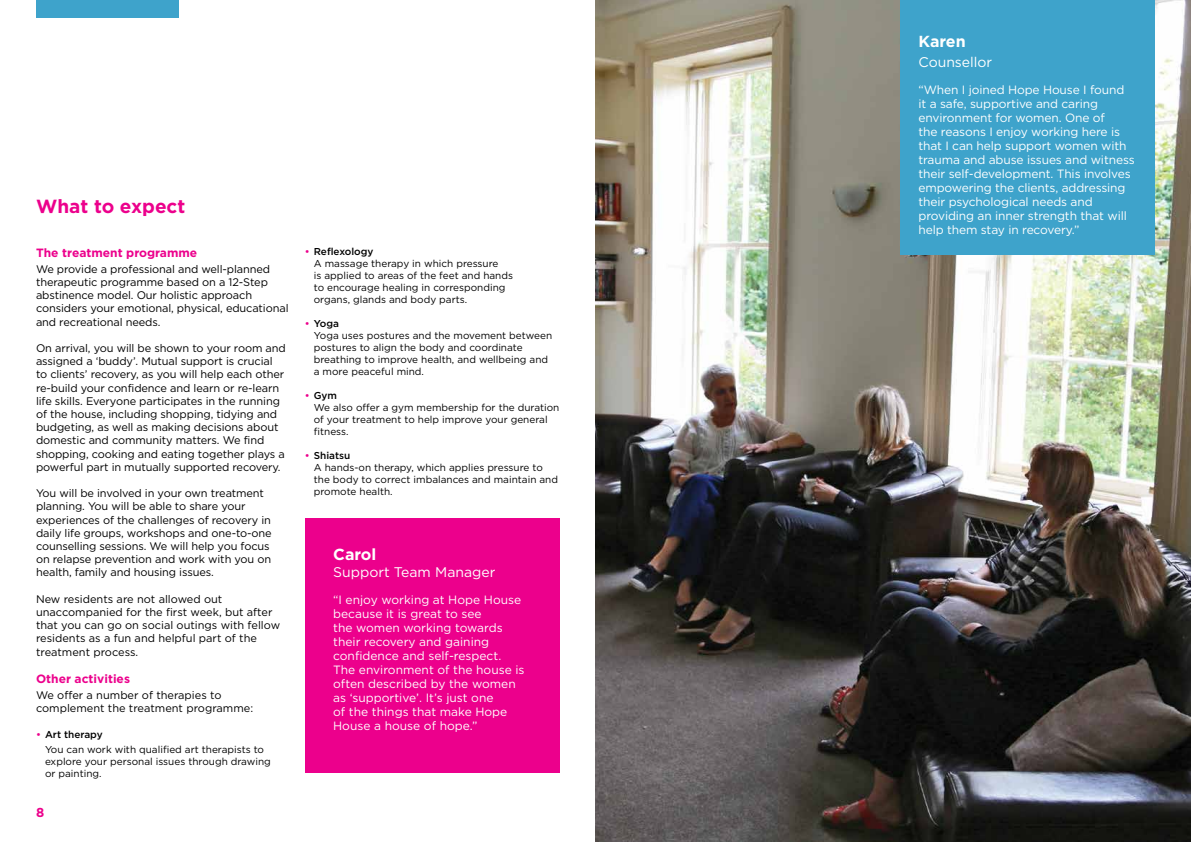
<style>
.page{position:relative;width:1191px;height:842px;background:#fff}
.page>*{position:absolute;margin:0;border:0;box-sizing:border-box;transform-origin:0 0}
.t1{font:700 19px "Gotham HTF";color:#ec008c}
.t2{font:700 16px "Gotham HTF";color:#fff}
.t3{font:14px "Gotham HTF";color:#fff}
.t4{font:700 13px "Gotham HTF";color:#ec008c}
.t5{font:12px/14px "Gotham HTF";letter-spacing:-.01em;color:#fff}
.t6{font:700 12px "Gotham HTF";color:#ec008c}
.t7{font:11px/13.2px "Gotham HTF";letter-spacing:-.01em;color:#000}
.t8{font:10px/12px "Gotham HTF";color:#000}
.s1{font-weight:500;color:#ec008c}
.s2{font-weight:500}
</style>
<div class="page">
<img style="left:595px;top:0;width:596px;height:842px">
<div style="left:36px;top:0;width:142px;height:17px;background:#3ea3cb"></div>
<div style="left:900px;top:0;width:255px;height:255px;background:#3ea3cb"></div>
<div style="left:305px;top:518px;width:254px;height:255px;background:#ec008c"></div>
<h1 class="t1" style="left:36px;top:195px;width:151px">What to expect</h1>
<p class="t6" style="left:36px;top:246px;width:163px">The treatment programme</p>
<p class="t7" style="left:36px;top:262px;width:254px">We provide a professional and well-planned therapeutic programme based on a 12-Step abstinence model. Our holistic approach considers your emotional, physical, educational and recreational needs.</p>
<p class="t7" style="left:36px;top:341px;width:251px">On arrival, you will be shown to your room and assigned a ‘buddy’. Mutual support is crucial to clients’ recovery, as you will help each other re-build your confidence and learn or re-learn life skills. Everyone participates in the running of the house, including shopping, tidying and budgeting, as well as making decisions about domestic and community matters. We find shopping, cooking and eating together plays a powerful part in mutually supported recovery.</p>
<p class="t7" style="left:36px;top:486px;width:237px">You will be involved in your own treatment planning. You will be able to share your experiences of the challenges of recovery in daily life groups, workshops and one-to-one counselling sessions. We will help you focus on relapse prevention and work with you on health, family and housing issues.</p>
<p class="t7" style="left:36px;top:592px;width:246px">New residents are not allowed out unaccompanied for the first week, but after that you can go on social outings with fellow residents as a fun and helpful part of the treatment process.</p>
<p class="t6" style="left:36px;top:672px;width:95px">Other activities</p>
<p class="t7" style="left:36px;top:689px;width:219px">We offer a number of therapies to complement the treatment programme:</p>
<p class="t8" style="left:45px;top:727px;width:220px;line-height:14.8px;text-indent:-9px"><span class="s1">•</span> <span class="s2">Art therapy<br></span>You can work with qualified art therapists to</p>
<p class="t8" style="left:45px;top:755px;width:227px">explore your personal issues through drawing or painting.</p>
<p class="t4" style="left:36px;top:805px;width:10px">8</p>
<p class="t8" style="left:314px;top:245px;width:201px;text-indent:-9px"><span class="s1">•</span> <span class="s2">Reflexology<br></span>A massage therapy in which pressure<br>is applied to areas of the feet and hands to encourage healing in corresponding organs, glands and body parts.</p>
<p class="t8" style="left:314px;top:317px;width:240px;text-indent:-9px"><span class="s1">•</span> <span class="s2">Yoga<br></span>Yoga uses postures and the movement between postures to align the body and coordinate breathing to improve health, and wellbeing and a more peaceful mind.</p>
<p class="t8" style="left:314px;top:389px;width:247px;text-indent:-9px"><span class="s1">•</span> <span class="s2">Gym<br></span>We also offer a gym membership for the duration of your treatment to help improve your general fitness.</p>
<p class="t8" style="left:314px;top:449px;width:246px;text-indent:-9px"><span class="s1">•</span> <span class="s2">Shiatsu<br></span>A hands-on therapy, which applies pressure to the body to correct imbalances and maintain and promote health.</p>
<h2 class="t2" style="left:333px;top:545px;width:45px">Carol</h2>
<p class="t3" style="left:333px;top:564px;width:164px">Support Team Manager</p>
<p class="t5" style="left:333px;top:593px;width:193px">“I enjoy working at Hope House because it is great to see<br>the women working towards their recovery and gaining confidence and self-respect.<br>The environment of the house is often described by the women as ‘supportive’. It’s just one<br>of the things that make Hope<br>House a house of hope.”</p>
<h2 class="t2" style="left:918px;top:32px;width:49px">Karen</h2>
<p class="t3" style="left:918px;top:54px;width:75px">Counsellor</p>
<p class="t5" style="left:918px;top:82px;width:218px">“When I joined Hope House I found it a safe, supportive and caring environment for women. One of<br>the reasons I enjoy working here is that I can help support women with trauma and abuse issues and witness their self-development. This involves empowering the clients, addressing their psychological needs and providing an inner strength that will help them stay in recovery.”</p>
</div>
